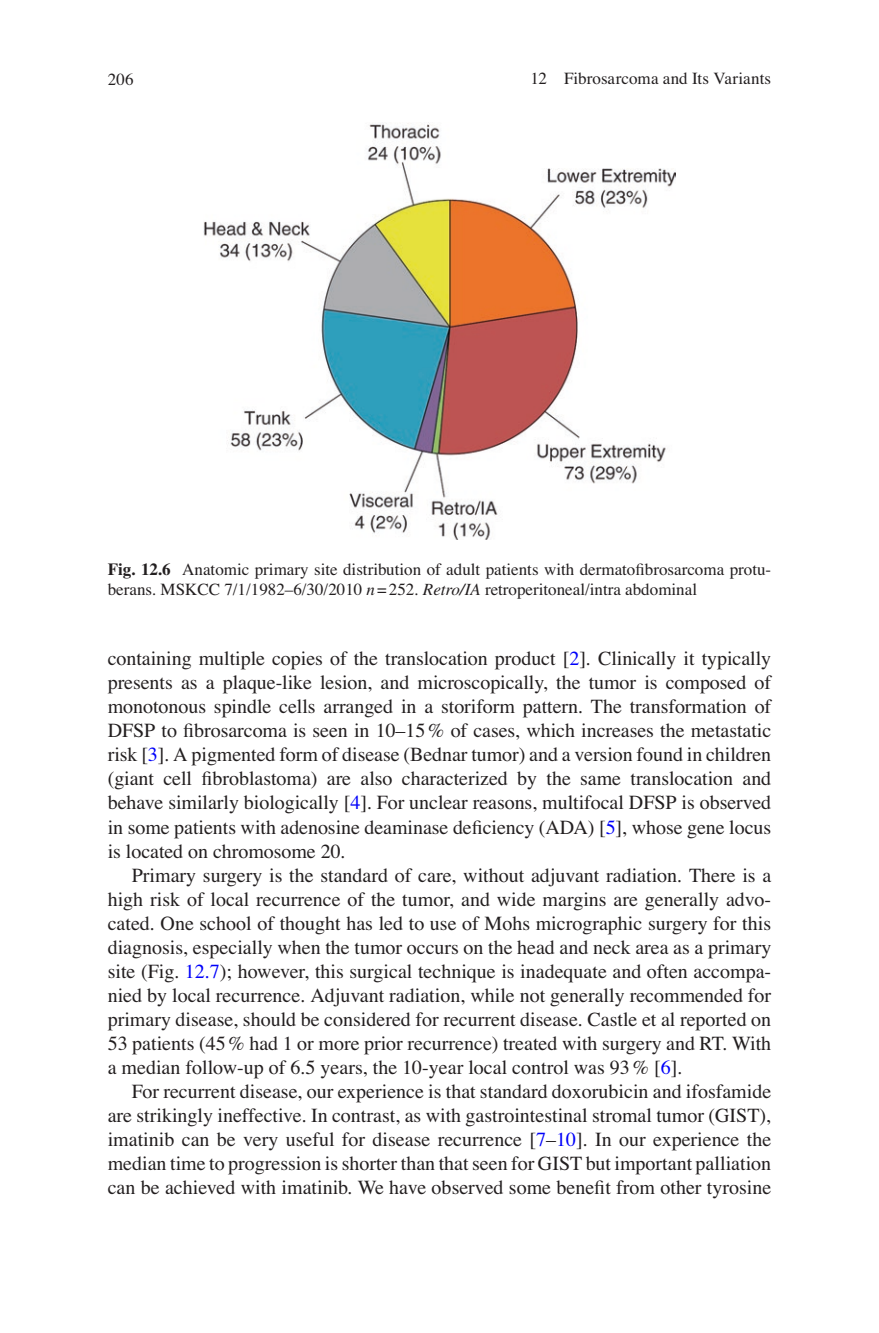
<style>
.page{position:relative;width:879px;height:1333px;background:#fff}
.page>*{position:absolute;margin:0;border:0;box-sizing:border-box;transform-origin:0 0}
.t1{font:20px/24px "Tlffbq Times";color:#231f20;text-align:justify}
.t2{font:17px/20px "Tlffbq Times";color:#231f20}
.t3{font:17px "Yjdcsj Times";letter-spacing:.005em;color:#231f20}
.s1{font-family:"Ghkskt Times";font-weight:700}
.s2{font-family:"Jptyct Times";font-style:italic}
.s3{color:#0000fa}
</style>
<div class="page">
<img style="left:203px;top:122px;width:472px;height:417px">
<p class="t2" style="left:108px;top:71px;width:27px">206</p>
<p class="t3" style="left:530px;top:72px;width:242px">12 Fibrosarcoma and Its Variants</p>
<p class="t2" style="left:108px;top:561px;width:665px"><span class="s1">Fig. 12.6</span> Anatomic primary site distribution of adult patients with dermatofibrosarcoma protu&shy;berans. MSKCC 7/1/1982–6/30/2010 <span class="s2">n</span>=252. <span class="s2">Retro/IA</span> retroperitoneal/intra abdominal</p>
<p class="t1" style="left:108px;top:648px;width:665px">containing multiple copies of the translocation product [<span class="s3">2</span>]. Clinically it typically presents as a plaque-like lesion, and microscopically, the tumor is composed of monotonous spindle cells arranged in a storiform pattern. The transformation of DFSP to fibrosarcoma is seen in 10–15% of cases, which increases the metastatic risk [<span class="s3">3</span>]. A pigmented form of disease (Bednar tumor) and a version found in children (giant cell fibroblastoma) are also characterized by the same translocation and behave similarly biologically [<span class="s3">4</span>]. For unclear reasons, multifocal DFSP is observed in some patients with adenosine deaminase deficiency (ADA) [<span class="s3">5</span>], whose gene locus is located on chromosome 20.</p>
<p class="t1" style="left:108px;top:864px;width:665px;text-indent:24px">Primary surgery is the standard of care, without adjuvant radiation. There is a high risk of local recurrence of the tumor, and wide margins are generally advo&shy;cated. One school of thought has led to use of Mohs micrographic surgery for this diagnosis, especially when the tumor occurs on the head and neck area as a primary site (Fig. <span class="s3">12.7</span>); however, this surgical technique is inadequate and often accompa&shy;nied by local recurrence. Adjuvant radiation, while not generally recommended for primary disease, should be considered for recurrent disease. Castle et al reported on 53 patients (45% had 1 or more prior recurrence) treated with surgery and RT. With a median follow-up of 6.5 years, the 10-year local control was 93% [<span class="s3">6</span>].</p>
<p class="t1" style="left:108px;top:1080px;width:665px;text-indent:24px">For recurrent disease, our experience is that standard doxorubicin and ifosfamide are strikingly ineffective. In contrast, as with gastrointestinal stromal tumor (GIST), imatinib can be very useful for disease recurrence [<span class="s3">7</span>–<span class="s3">10</span>]. In our experience the median time to progression is shorter than that seen for GIST but important palliation can be achieved with imatinib. We have observed some benefit from other tyrosine</p>
</div>
